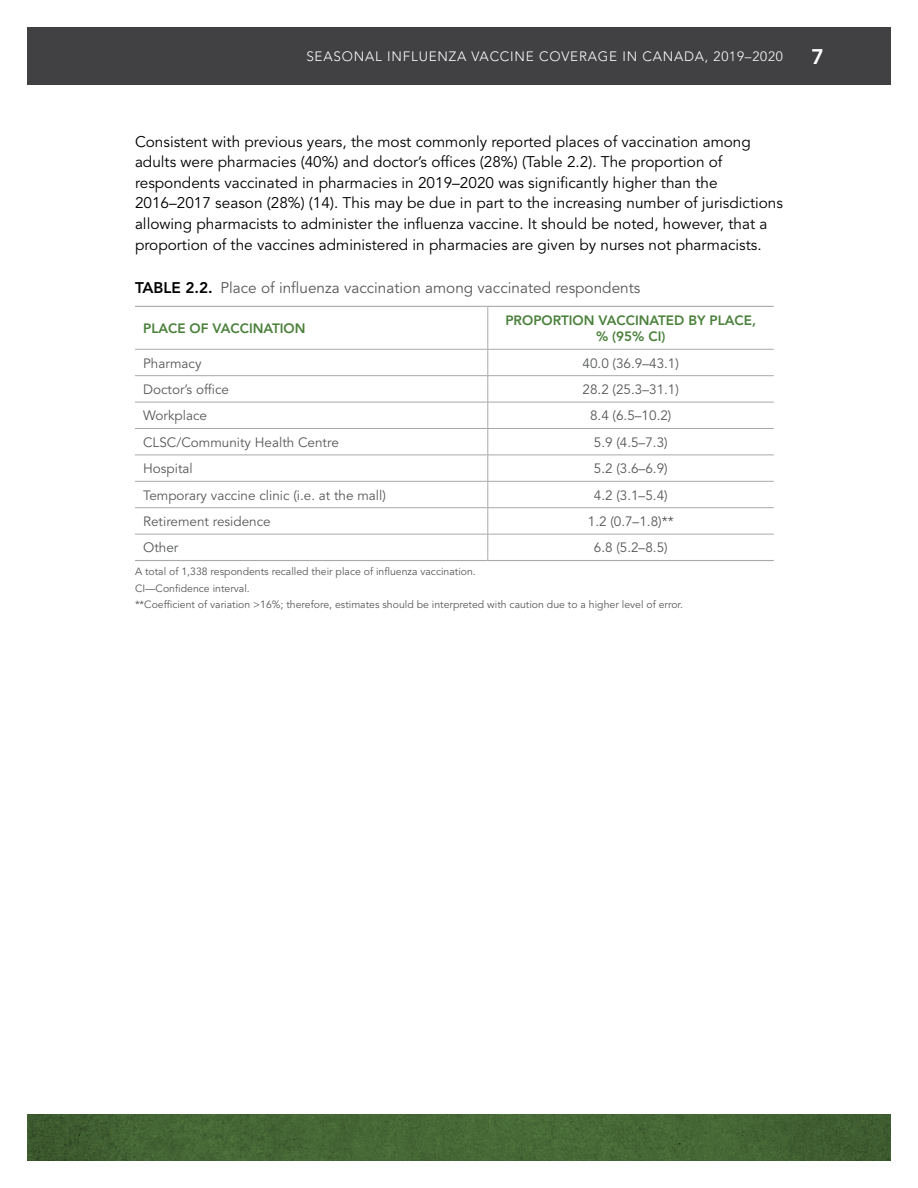
<style>
.page{position:relative;width:918px;height:1188px;background:#fff}
.page>*{position:absolute;margin:0;border:0;box-sizing:border-box;transform-origin:0 0}
.t1{font:800 21px "Avenir LT Std";color:#fff}
.t2{font:15.3px/20.5px "Avenir LT Std";color:#000}
.t3{font:15.3px "Avenir LT Std";color:#58595b}
.t4{font:13.5px "Avenir LT Std";color:#58595b}
.t5{font:800 13.5px/16.5px "Avenir LT Std";color:#4b813b;text-align:center}
.t6{font:300 13.5px "Avenir LT Std";letter-spacing:.06em;color:#fff}
.t7{font:10.5px/16.5px "Avenir LT Std";color:#58595b}
.s1{font-weight:800;color:#000}
</style>
<div class="page">
<svg style="left:27px;top:1115px;width:864px;height:46px;background:#436433"></svg>
<div style="left:778px;top:27px;width:113px;height:57px;background:#414042"></div>
<div style="left:27px;top:27px;width:756px;height:57px;background:#414042"></div>
<hr style="left:135px;top:306px;width:353px;height:1px;background:#a7a9ac">
<hr style="left:488px;top:306px;width:286px;height:1px;background:#a7a9ac">
<hr style="left:135px;top:560px;width:353px;height:1px;background:#a7a9ac">
<hr style="left:488px;top:560px;width:286px;height:1px;background:#a7a9ac">
<hr style="left:488px;top:307px;width:1px;height:42px;background:#a7a9ac">
<hr style="left:135px;top:349px;width:353px;height:1px;background:#a7a9ac">
<hr style="left:488px;top:349px;width:286px;height:1px;background:#a7a9ac">
<hr style="left:135px;top:375px;width:353px;height:1px;background:#a7a9ac">
<hr style="left:488px;top:375px;width:286px;height:1px;background:#a7a9ac">
<hr style="left:135px;top:402px;width:353px;height:1px;background:#a7a9ac">
<hr style="left:488px;top:402px;width:286px;height:1px;background:#a7a9ac">
<hr style="left:135px;top:428px;width:353px;height:1px;background:#a7a9ac">
<hr style="left:488px;top:428px;width:286px;height:1px;background:#a7a9ac">
<hr style="left:135px;top:455px;width:353px;height:1px;background:#a7a9ac">
<hr style="left:488px;top:455px;width:286px;height:1px;background:#a7a9ac">
<hr style="left:135px;top:481px;width:353px;height:1px;background:#a7a9ac">
<hr style="left:488px;top:481px;width:286px;height:1px;background:#a7a9ac">
<hr style="left:135px;top:507px;width:353px;height:1px;background:#a7a9ac">
<hr style="left:488px;top:507px;width:286px;height:1px;background:#a7a9ac">
<hr style="left:135px;top:534px;width:353px;height:1px;background:#a7a9ac">
<hr style="left:488px;top:534px;width:286px;height:1px;background:#a7a9ac">
<svg style="left:488px;top:350px;width:1px;height:210px"></svg>
<p class="t6" style="left:306px;top:48px;width:478px">SEASONAL INFLUENZA VACCINE COVERAGE IN CANADA, 2019–2020</p>
<h1 class="t1" style="left:811px;top:44px;width:14px">7</h1>
<p class="t2" style="left:135px;top:132px;width:650px">Consistent with previous years, the most commonly reported places of vaccination among adults were pharmacies (40%) and doctor’s offices (28%) (Table 2.2). The proportion of respondents vaccinated in pharmacies in 2019–2020 was significantly higher than the 2016–2017 season (28%) (14). This may be due in part to the increasing number of jurisdictions allowing pharmacists to administer the influenza vaccine. It should be noted, however, that a proportion of the vaccines administered in pharmacies are given by nurses not pharmacists.</p>
<p class="t3" style="left:135px;top:279px;width:507px"><span class="s1">TABLE 2.2.</span> Place of influenza vaccination among vaccinated respondents</p>
<p class="t5" style="left:143px;top:320px;width:164px">PLACE OF VACCINATION</p>
<p class="t5" style="left:505px;top:312px;width:252px">PROPORTION VACCINATED BY PLACE, % (95% CI)</p>
<p class="t4" style="left:143px;top:355px;width:60px">Pharmacy</p>
<p class="t4" style="left:583px;top:355px;width:98px">40.0 (36.9–43.1)</p>
<p class="t4" style="left:143px;top:382px;width:88px">Doctor’s office</p>
<p class="t4" style="left:583px;top:382px;width:98px">28.2 (25.3–31.1)</p>
<p class="t4" style="left:143px;top:408px;width:66px">Workplace</p>
<p class="t4" style="left:590px;top:408px;width:83px">8.4 (6.5–10.2)</p>
<p class="t4" style="left:143px;top:434px;width:197px">CLSC/Community Health Centre</p>
<p class="t4" style="left:594px;top:434px;width:75px">5.9 (4.5–7.3)</p>
<p class="t4" style="left:143px;top:461px;width:51px">Hospital</p>
<p class="t4" style="left:594px;top:461px;width:75px">5.2 (3.6–6.9)</p>
<p class="t4" style="left:143px;top:487px;width:244px">Temporary vaccine clinic (i.e. at the mall)</p>
<p class="t4" style="left:594px;top:487px;width:75px">4.2 (3.1–5.4)</p>
<p class="t4" style="left:143px;top:514px;width:129px">Retirement residence</p>
<p class="t4" style="left:588px;top:514px;width:87px">1.2 (0.7–1.8)**</p>
<p class="t4" style="left:143px;top:540px;width:37px">Other</p>
<p class="t4" style="left:594px;top:540px;width:75px">6.8 (5.2–8.5)</p>
<p class="t7" style="left:135px;top:564px;width:550px">A total of 1,338 respondents recalled their place of influenza vaccination.<br>CI—Confidence interval.<br>**Coefficient of variation &gt;16%; therefore, estimates should be interpreted with caution due to a higher level of error.</p>
</div>
